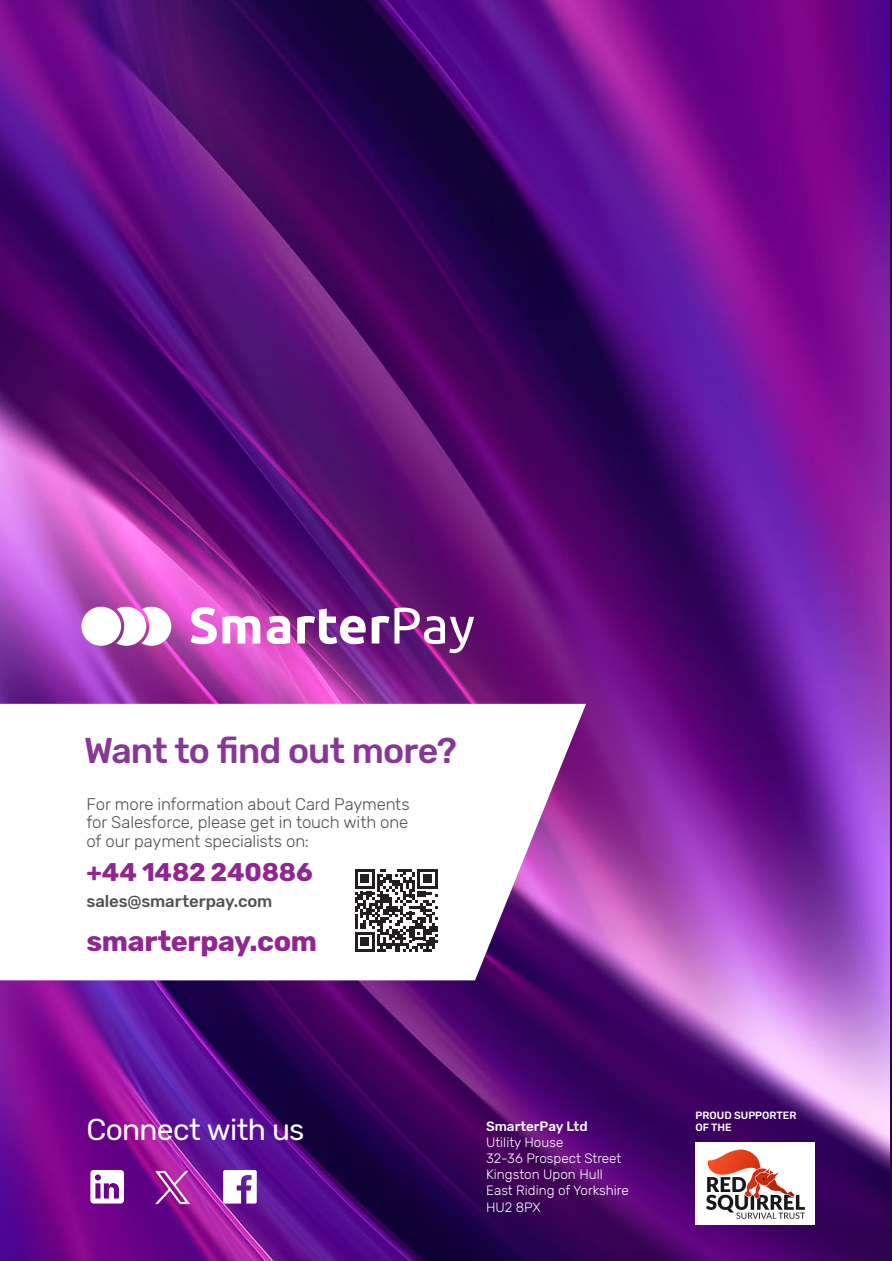
<style>
.page{position:relative;width:892px;height:1261px;background:#fff}
.page>*{position:absolute;margin:0;border:0;box-sizing:border-box;transform-origin:0 0}
.Page_title{font:500 35.7px "Rubik";letter-spacing:-.025em;color:#873795}
.Page_title-2{font:30px "Rubik";letter-spacing:-.025em;color:#fff}
.Page_title-3{font:700 28.5px "Rubik";letter-spacing:-.01em;color:#90268f}
.Page_title-4{font:700 25.5px "Rubik";letter-spacing:-.005em;color:#90268f}
.Page_title-5{font:300 16.8px/18.9px "Rubik";letter-spacing:-.01em;color:#515152;text-align:justify}
.Page_title-6{font:500 16.8px "Rubik";letter-spacing:-.01em;color:#515152}
.t1{font:300 13.5px/16.2px "Rubik";color:#fff}
.t2{font:500 10.5px/12.6px "Rubik";color:#fff}
.s1{font-weight:500}
</style>
<div class="page">
<img style="left:0;top:0;width:892px;height:1260px">
<svg style="left:0;top:703px;width:586px;height:277px"></svg>
<svg style="left:190px;top:607px;width:284px;height:46px"></svg>
<svg style="left:116px;top:606px;width:55px;height:39px"></svg>
<div style="left:81px;top:606px;width:40px;height:39px;background:#fff;border-radius:50%"></div>
<svg style="left:223px;top:1169px;width:34px;height:34px"></svg>
<svg style="left:90px;top:1169px;width:34px;height:34px"></svg>
<div style="left:343px;top:857px;width:106px;height:105px;background:#fff"></div>
<svg style="left:355px;top:869px;width:82px;height:82px"></svg>
<img style="left:142px;top:1157px;width:61px;height:60px">
<div style="left:696px;top:1142px;width:119px;height:82px;background:#fff"></div>
<img style="left:706px;top:1149px;width:98px;height:69px">
<p class="Page_title" style="left:84px;top:729px;width:374px">Want to find out more?</p>
<p class="Page_title-5" style="left:86px;top:794px;width:325px">For more information about Card Payments for Salesforce, please get in touch with one of our payment specialists on:</p>
<p class="Page_title-4" style="left:86px;top:857px;width:228px">+44 1482 240886</p>
<p class="Page_title-6" style="left:86px;top:891px;width:188px">sales@smarterpay.com</p>
<p class="Page_title-3" style="left:86px;top:923px;width:232px">smarterpay.com</p>
<p class="Page_title-2" style="left:86px;top:1112px;width:220px">Connect with us</p>
<p class="t2" style="left:695px;top:1108px;width:102px">PROUD SUPPORTER<br>OF THE</p>
<p class="t1" style="left:486px;top:1117px;width:144px"><span class="s1">SmarterPay Ltd<br></span>Utility House<br>32-36 Prospect Street<br>Kingston Upon Hull<br>East Riding of Yorkshire</p>
<p class="t1" style="left:486px;top:1198px;width:56px">HU2 8PX</p>
</div>
